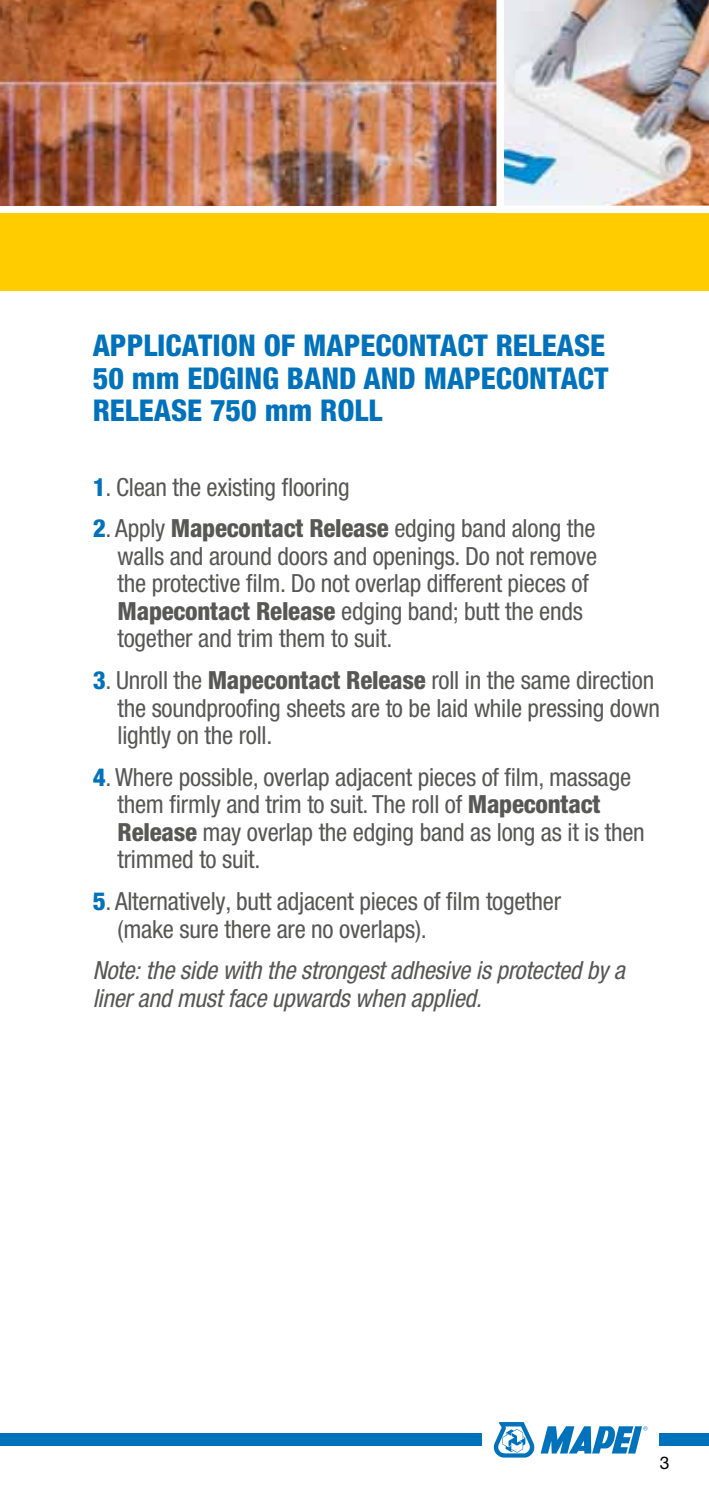
<style>
.page{position:relative;width:709px;height:1489px;background:#fff}
.page>*{position:absolute;margin:0;border:0;box-sizing:border-box;transform-origin:0 0}
.t1{font:800 condensed 30px/32.5px "Helvetica Neue LTW1 G";color:#0072bb;text-align:justify}
.t2{font:condensed 25px/27.5px "Helvetica Neue LTW1 G";letter-spacing:-.01em;color:#575756}
.t3{font:italic condensed 25px/27.5px "Helvetica Neue LTW1 G";letter-spacing:-.01em;color:#575756}
.t4{font:17.5px "Helvetica Neue LTW1 G";color:#000}
.s1{font-weight:800;color:#0072bb}
.s2{font-weight:800}
</style>
<div class="page">
<div style="left:0;top:213px;width:709px;height:78px;background:#fc0"></div>
<div style="left:0;top:1433px;width:481px;height:13px;background:#0072bb"></div>
<div style="left:659px;top:1433px;width:50px;height:13px;background:#0072bb"></div>
<svg style="left:540px;top:1426px;width:107px;height:27px"></svg>
<svg style="left:494px;top:1422px;width:40px;height:35px"></svg>
<img style="left:1px;top:0;width:491px;height:206px">
<img style="left:492px;top:0;width:217px;height:214px">
<p class="t1" style="left:93px;top:329px;width:517px">Application of MAPECONTACT RELEASE 50 mm edging BAND and MAPECONTACT RELEASE 750 mm roll</p>
<p class="t2" style="left:93px;top:473px;width:258px"><span class="s1">1</span>. Clean the existing flooring</p>
<p class="t2" style="left:118px;top:515px;width:481px;text-indent:-25px"><span class="s1">2</span>. Apply <span class="s2">Mapecontact Release</span> edging band along the walls and around doors and openings. Do not remove the protective film. Do not overlap different pieces of <span class="s2">Mapecontact Release</span> edging band; butt the ends together and trim them to suit.</p>
<p class="t2" style="left:118px;top:666px;width:544px;text-indent:-25px"><span class="s1">3</span>. Unroll the <span class="s2">Mapecontact Release</span> roll in the same direction the soundproofing sheets are to be laid while pressing down lightly on the roll.</p>
<p class="t2" style="left:118px;top:763px;width:529px;text-indent:-25px"><span class="s1">4</span>. Where possible, overlap adjacent pieces of film, massage them firmly and trim to suit. The roll of <span class="s2">Mapecontact Release</span> may overlap the edging band as long as it is then trimmed to suit.</p>
<p class="t2" style="left:118px;top:887px;width:445px;text-indent:-25px"><span class="s1">5</span>. Alternatively, butt adjacent pieces of film together (make sure there are no overlaps).</p>
<p class="t3" style="left:93px;top:956px;width:534px">Note: the side with the strongest adhesive is protected by a liner and must face upwards when applied.</p>
<p class="t4" style="left:660px;top:1451px;width:11px">3</p>
</div>
